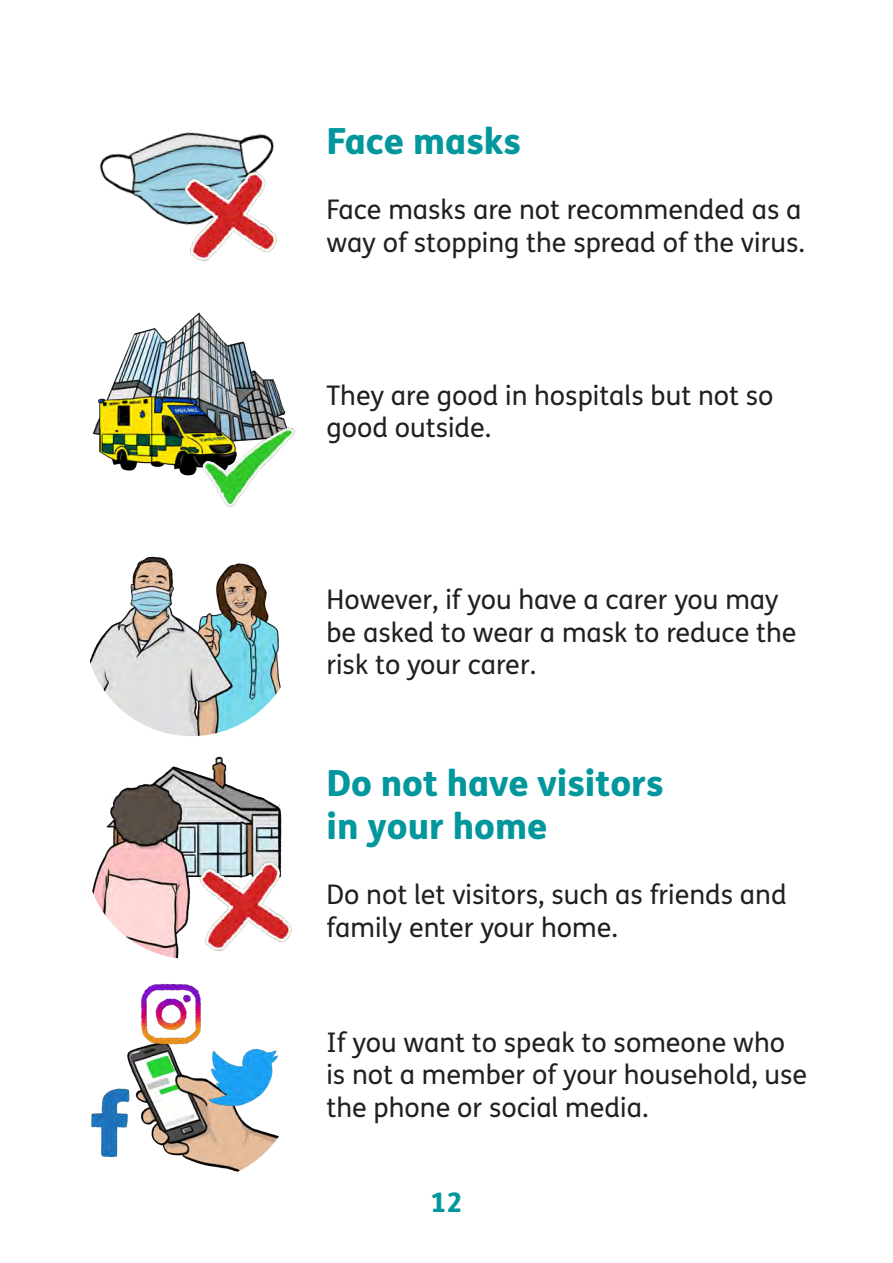
<style>
.page{position:relative;width:893px;height:1263px;background:#fff}
.page>*{position:absolute;margin:0;border:0;box-sizing:border-box;transform-origin:0 0}
.t1{font:800 36px "FS Me";color:#02979d}
.t2{font:27px/32.4px "FS Me";color:#231f20}
.t3{font:800 27px "FS Me";color:#02979d}
</style>
<div class="page">
<img style="left:92px;top:312px;width:194px;height:164px">
<img style="left:200px;top:420px;width:95px;height:87px">
<img style="left:127px;top:1048px;width:152px;height:124px">
<img style="left:91px;top:1084px;width:46px;height:81px">
<img style="left:202px;top:1048px;width:77px;height:64px">
<img style="left:137px;top:983px;width:69px;height:66px">
<img style="left:99px;top:132px;width:175px;height:92px">
<img style="left:179px;top:165px;width:98px;height:97px">
<img style="left:89px;top:556px;width:192px;height:180px">
<img style="left:92px;top:756px;width:190px;height:203px">
<img style="left:194px;top:856px;width:98px;height:101px">
<p class="t1" style="left:326px;top:113px;width:196px">Face masks</p>
<p class="t2" style="left:326px;top:193px;width:480px">Face masks are not recommended as a way of stopping the spread of the virus.</p>
<p class="t2" style="left:326px;top:378px;width:449px">They are good in hospitals but not so good outside.</p>
<p class="t2" style="left:326px;top:583px;width:472px">However, if you have a carer you may be asked to wear a mask to reduce the risk to your carer.</p>
<p class="t1" style="left:326px;top:755px;width:339px">Do not have visitors</p>
<p class="t1" style="left:326px;top:798px;width:223px">in your home</p>
<p class="t2" style="left:326px;top:878px;width:462px">Do not let visitors, such as friends and family enter your home.</p>
<p class="t2" style="left:326px;top:1025px;width:482px">If you want to speak to someone who is not a member of your household, use the phone or social media.</p>
<p class="t3" style="left:431px;top:1181px;width:33px">12</p>
</div>
